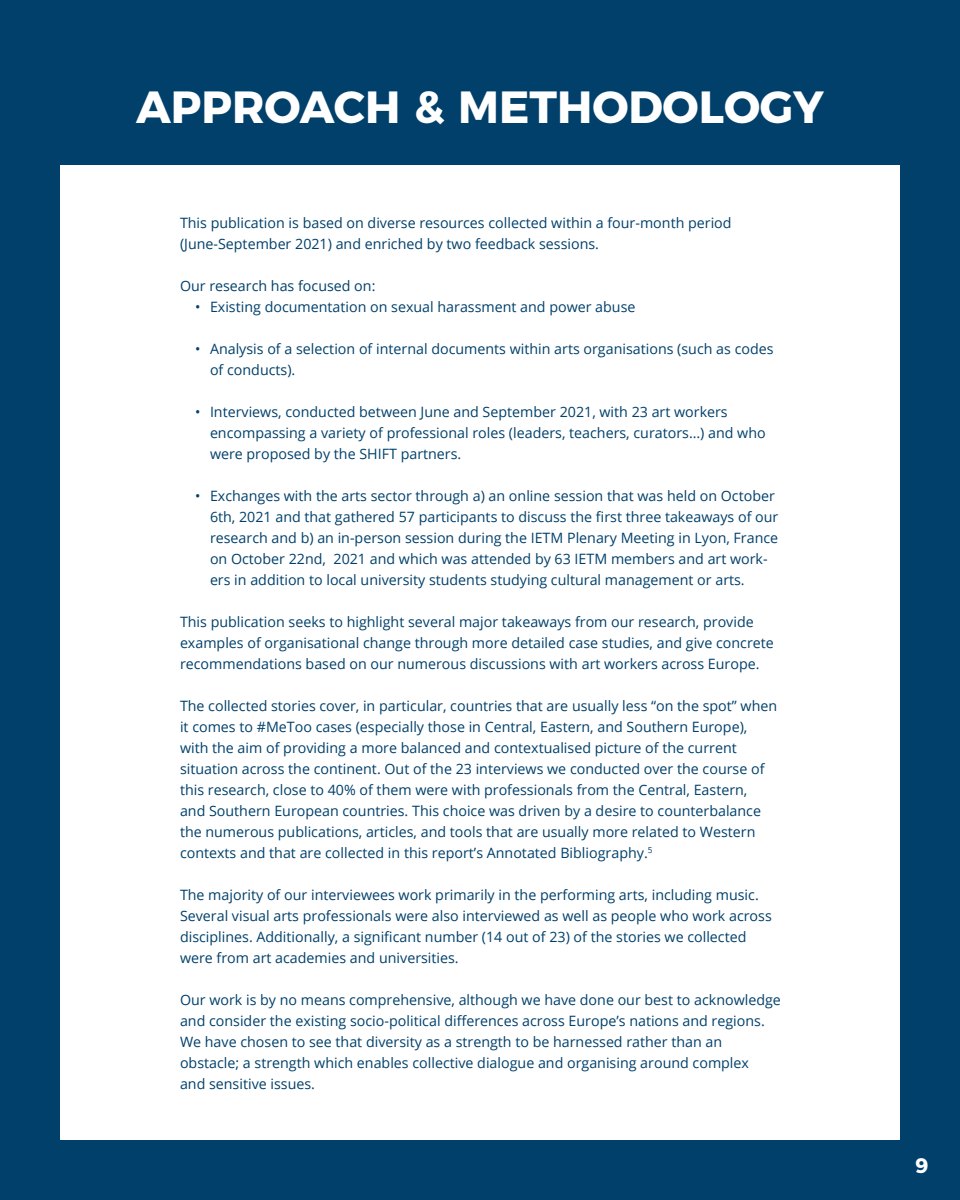
<style>
.page{position:relative;width:960px;height:1200px;background:#00406b}
.page>*{position:absolute;margin:0;border:0;box-sizing:border-box;transform-origin:0 0}
.Seitenüberschrift{font:700 45px "Montserrat";color:#fff}
.Fießtest{font:700 21px "Montserrat";color:#fff}
.Fießtest-2{font:14.25px/21px "Open Sans";color:#00406b}
</style>
<div class="page">
<div style="left:60px;top:165px;width:840px;height:975px;background:#fff"></div>
<p class="Seitenüberschrift" style="left:136px;top:70px;width:689px">APPROACH &amp; METHODOLOGY</p>
<p class="Fießtest-2" style="left:180px;top:212px;width:553px">This publication is based on diverse resources collected within a four-month period (June-September 2021) and enriched by two feedback sessions.</p>
<p class="Fießtest-2" style="left:180px;top:275px;width:197px">Our research has focused on:</p>
<p class="Fießtest-2" style="left:195px;top:296px;width:442px">• Existing documentation on sexual harassment and power abuse</p>
<p class="Fießtest-2" style="left:210px;top:338px;width:565px;text-indent:-15px">• Analysis of a selection of internal documents within arts organisations (such as codes of conducts).</p>
<p class="Fießtest-2" style="left:210px;top:401px;width:557px;text-indent:-15px">• Interviews, conducted between June and September 2021, with 23 art workers encompassing a variety of professional roles (leaders, teachers, curators…) and who were proposed by the SHIFT partners.</p>
<p class="Fießtest-2" style="left:210px;top:485px;width:570px;text-indent:-15px">• Exchanges with the arts sector through a) an online session that was held on October 6th, 2021 and that gathered 57 participants to discuss the first three takeaways of our research and b) an in-person session during the IETM Plenary Meeting in Lyon, France on October 22nd, 2021 and which was attended by 63 IETM members and art work&shy;ers in addition to local university students studying cultural management or arts.</p>
<p class="Fießtest-2" style="left:180px;top:611px;width:595px">This publication seeks to highlight several major takeaways from our research, provide examples of organisational change through more detailed case studies, and give concrete recommendations based on our numerous discussions with art workers across Europe.</p>
<p class="Fießtest-2" style="left:180px;top:695px;width:599px">The collected stories cover, in particular, countries that are usually less “on the spot” when it comes to #MeToo cases (especially those in Central, Eastern, and Southern Europe), with the aim of providing a more balanced and contextualised picture of the current situation across the continent. Out of the 23 interviews we conducted over the course of this research, close to 40% of them were with professionals from the Central, Eastern,<br>and Southern European countries. This choice was driven by a desire to counterbalance the numerous publications, articles, and tools that are usually more related to Western contexts and that are collected in this report’s Annotated Bibliography.<sup>5</sup></p>
<p class="Fießtest-2" style="left:180px;top:884px;width:593px">The majority of our interviewees work primarily in the performing arts, including music.<br>Several visual arts professionals were also interviewed as well as people who work across disciplines. Additionally, a significant number (14 out of 23) of the stories we collected were from art academies and universities.</p>
<p class="Fießtest-2" style="left:180px;top:989px;width:602px">Our work is by no means comprehensive, although we have done our best to acknowledge and consider the existing socio-political differences across Europe’s nations and regions.<br>We have chosen to see that diversity as a strength to be harnessed rather than an obstacle; a strength which enables collective dialogue and organising around complex<br>and sensitive issues.</p>
<p class="Fießtest" style="left:916px;top:1148px;width:14px">9</p>
</div>
